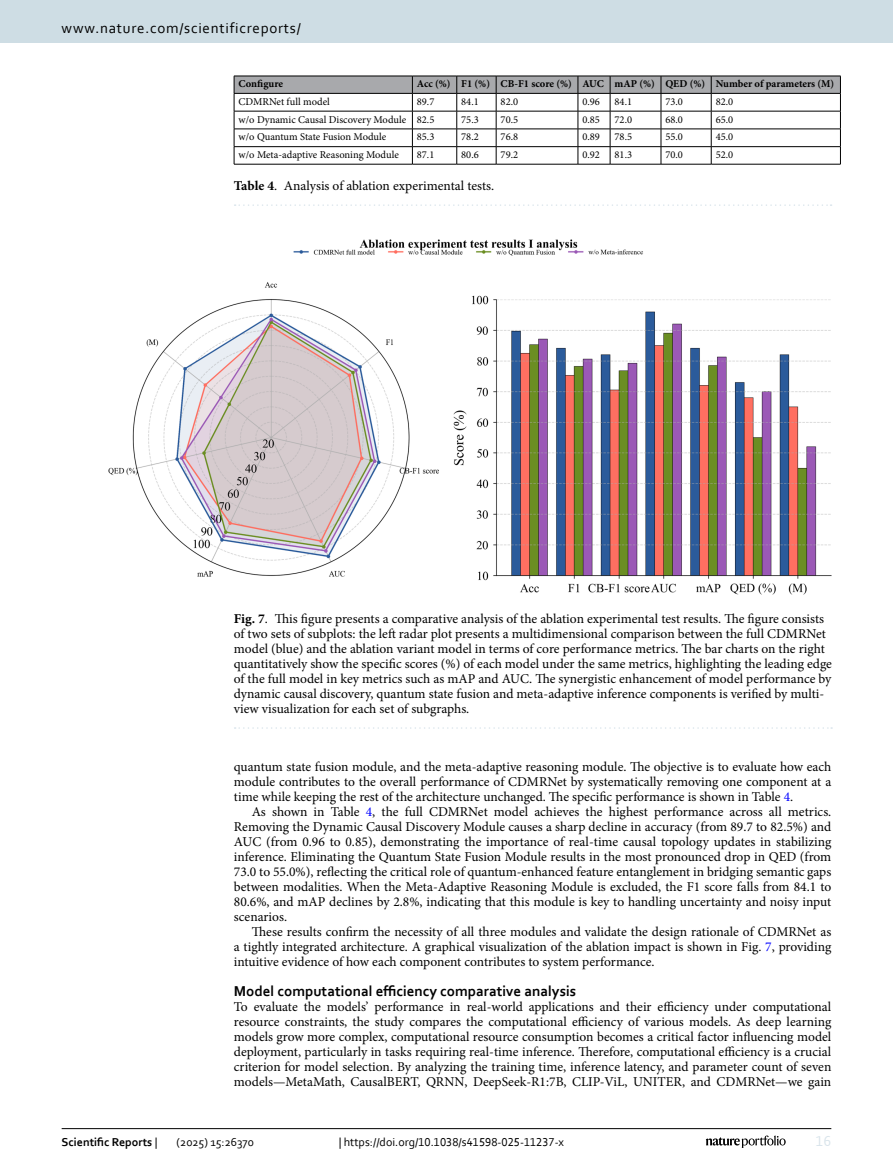
<style>
.page{position:relative;width:893px;height:1174px;background:#fff}
.page>*{position:absolute;margin:0;border:0;box-sizing:border-box;transform-origin:0 0}
.Head_2{font:700 15px "Corbel";color:#000}
.t1{font:15px "Corbel";letter-spacing:.05em;color:#000}
.t2{font:15px "Corbel";color:#d9e4eb}
.Body_Text_Indent{font:13.5px/15px "Minion Pro";letter-spacing:-.005em;color:#000;text-align:justify}
.Body_Text{font:13.5px/15px "Minion Pro";color:#000;text-align:justify}
.Figure_Caption{font:13.5px/15px "Minion Pro";color:#000}
.Table_Caption{font:13.5px "Minion Pro";color:#000}
.t3{font:12px "Corbel";color:#000}
.t4{font:700 12px "Corbel";color:#000}
.Table_Body{font:10.5px "Minion Pro";color:#000}
.Table_Head{font:700 10.5px "Minion Pro";color:#000}
.s1{font-weight:700}
.s2{color:#00f}
.s3{font-weight:400}
</style>
<div class="page">
<img style="left:108px;top:239px;width:723px;height:356px">
<svg style="left:235px;top:727px;width:597px;height:2px"></svg>
<hr style="left:412px;top:164px;width:45px;height:1px;background:#000">
<hr style="left:457px;top:164px;width:39px;height:1px;background:#000">
<hr style="left:496px;top:164px;width:82px;height:1px;background:#000">
<hr style="left:578px;top:164px;width:32px;height:1px;background:#000">
<hr style="left:610px;top:164px;width:51px;height:1px;background:#000">
<hr style="left:661px;top:164px;width:50px;height:1px;background:#000">
<svg style="left:234px;top:76px;width:607px;height:88px"></svg>
<hr style="left:711px;top:164px;width:130px;height:1px;background:#000">
<hr style="left:234px;top:164px;width:178px;height:1px;background:#000">
<svg style="left:235px;top:204px;width:597px;height:2px"></svg>
<hr style="left:62px;top:1128px;width:769px;height:1px;background:#000">
<svg style="left:706px;top:1135px;width:80px;height:12px"></svg>
<div style="left:0;top:0;width:893px;height:43px;background:#cedde4"></div>
<p class="t1" style="left:62px;top:18px;width:241px">www.nature.com/scientificreports/</p>
<p class="Table_Head" style="left:239px;top:77px;width:46px">Configure</p>
<p class="Table_Head" style="left:417px;top:77px;width:35px">Acc (%)</p>
<p class="Table_Head" style="left:461px;top:77px;width:30px">F1 (%)</p>
<p class="Table_Head" style="left:501px;top:77px;width:73px">CB-F1 score (%)</p>
<p class="Table_Head" style="left:582px;top:77px;width:23px">AUC</p>
<p class="Table_Head" style="left:615px;top:77px;width:42px">mAP (%)</p>
<p class="Table_Head" style="left:665px;top:77px;width:41px">QED (%)</p>
<p class="Table_Head" style="left:716px;top:77px;width:120px">Number of parameters (M)</p>
<p class="Table_Body" style="left:239px;top:95px;width:93px">CDMRNet full model</p>
<p class="Table_Body" style="left:417px;top:95px;width:19px">89.7</p>
<p class="Table_Body" style="left:461px;top:95px;width:19px">84.1</p>
<p class="Table_Body" style="left:501px;top:95px;width:19px">82.0</p>
<p class="Table_Body" style="left:582px;top:95px;width:19px">0.96</p>
<p class="Table_Body" style="left:615px;top:95px;width:19px">84.1</p>
<p class="Table_Body" style="left:665px;top:95px;width:19px">73.0</p>
<p class="Table_Body" style="left:716px;top:95px;width:19px">82.0</p>
<p class="Table_Body" style="left:239px;top:112px;width:169px">w/o Dynamic Causal Discovery Module</p>
<p class="Table_Body" style="left:417px;top:112px;width:19px">82.5</p>
<p class="Table_Body" style="left:461px;top:112px;width:19px">75.3</p>
<p class="Table_Body" style="left:501px;top:112px;width:19px">70.5</p>
<p class="Table_Body" style="left:582px;top:112px;width:19px">0.85</p>
<p class="Table_Body" style="left:615px;top:112px;width:19px">72.0</p>
<p class="Table_Body" style="left:665px;top:112px;width:19px">68.0</p>
<p class="Table_Body" style="left:716px;top:112px;width:19px">65.0</p>
<p class="Table_Body" style="left:239px;top:130px;width:149px">w/o Quantum State Fusion Module</p>
<p class="Table_Body" style="left:417px;top:130px;width:19px">85.3</p>
<p class="Table_Body" style="left:461px;top:130px;width:19px">78.2</p>
<p class="Table_Body" style="left:501px;top:130px;width:19px">76.8</p>
<p class="Table_Body" style="left:582px;top:130px;width:19px">0.89</p>
<p class="Table_Body" style="left:615px;top:130px;width:19px">78.5</p>
<p class="Table_Body" style="left:665px;top:130px;width:19px">55.0</p>
<p class="Table_Body" style="left:716px;top:130px;width:19px">45.0</p>
<p class="Table_Body" style="left:239px;top:148px;width:162px">w/o Meta-adaptive Reasoning Module</p>
<p class="Table_Body" style="left:417px;top:148px;width:19px">87.1</p>
<p class="Table_Body" style="left:461px;top:148px;width:19px">80.6</p>
<p class="Table_Body" style="left:501px;top:148px;width:19px">79.2</p>
<p class="Table_Body" style="left:582px;top:148px;width:19px">0.92</p>
<p class="Table_Body" style="left:615px;top:148px;width:19px">81.3</p>
<p class="Table_Body" style="left:665px;top:148px;width:19px">70.0</p>
<p class="Table_Body" style="left:716px;top:148px;width:19px">52.0</p>
<p class="Table_Caption" style="left:234px;top:177px;width:262px"><span class="s1">Table 4</span>. Analysis of ablation experimental tests.</p>
<p class="Figure_Caption" style="left:234px;top:611px;width:600px"><span class="s1">Fig. 7</span>. This figure presents a comparative analysis of the ablation experimental test results. The figure consists of two sets of subplots: the left radar plot presents a multidimensional comparison between the full CDMRNet model (blue) and the ablation variant model in terms of core performance metrics. The bar charts on the right quantitatively show the specific scores (%) of each model under the same metrics, highlighting the leading edge of the full model in key metrics such as mAP and AUC. The synergistic enhancement of model performance by dynamic causal discovery, quantum state fusion and meta-adaptive inference components is verified by multi&shy;view visualization for each set of subgraphs.</p>
<p class="Body_Text" style="left:234px;top:759px;width:599px">quantum state fusion module, and the meta-adaptive reasoning module. The objective is to evaluate how each module contributes to the overall performance of CDMRNet by systematically removing one component at a time while keeping the rest of the architecture unchanged. The specific performance is shown in Table <span class="s2">4</span>.</p>
<p class="Body_Text_Indent" style="left:234px;top:804px;width:599px;text-indent:18px">As shown in Table <span class="s2">4</span>, the full CDMRNet model achieves the highest performance across all metrics.<br>Removing the Dynamic Causal Discovery Module causes a sharp decline in accuracy (from 89.7 to 82.5%) and AUC (from 0.96 to 0.85), demonstrating the importance of real-time causal topology updates in stabilizing inference. Eliminating the Quantum State Fusion Module results in the most pronounced drop in QED (from 73.0 to 55.0%), reflecting the critical role of quantum-enhanced feature entanglement in bridging semantic gaps between modalities. When the Meta-Adaptive Reasoning Module is excluded, the F1 score falls from 84.1 to 80.6%, and mAP declines by 2.8%, indicating that this module is key to handling uncertainty and noisy input scenarios.</p>
<p class="Body_Text_Indent" style="left:234px;top:924px;width:599px;text-indent:18px">These results confirm the necessity of all three modules and validate the design rationale of CDMRNet as a tightly integrated architecture. A graphical visualization of the ablation impact is shown in Fig. <span class="s2">7</span>, providing intuitive evidence of how each component contributes to system performance.</p>
<p class="Head_2" style="left:234px;top:981px;width:344px">Model computational efficiency comparative analysis</p>
<p class="Body_Text" style="left:234px;top:999px;width:599px">To evaluate the models’ performance in real-world applications and their efficiency under computational resource constraints, the study compares the computational efficiency of various models. As deep learning models grow more complex, computational resource consumption becomes a critical factor influencing model deployment, particularly in tasks requiring real-time inference. Therefore, computational efficiency is a crucial criterion for model selection. By analyzing the training time, inference latency, and parameter count of seven models—MetaMath, CausalBERT, QRNN, DeepSeek-R1:7B, CLIP-ViL, UNITER, and CDMRNet—we gain</p>
<p class="t4" style="left:62px;top:1134px;width:97px">Scientific Reports <span class="s3">|</span></p>
<p class="t3" style="left:177px;top:1134px;width:79px">(2025) 15:26370</p>
<p class="t3" style="left:339px;top:1134px;width:227px">| https://doi.org/10.1038/s41598-025-11237-x</p>
<p class="t2" style="left:816px;top:1132px;width:17px">16</p>
</div>
